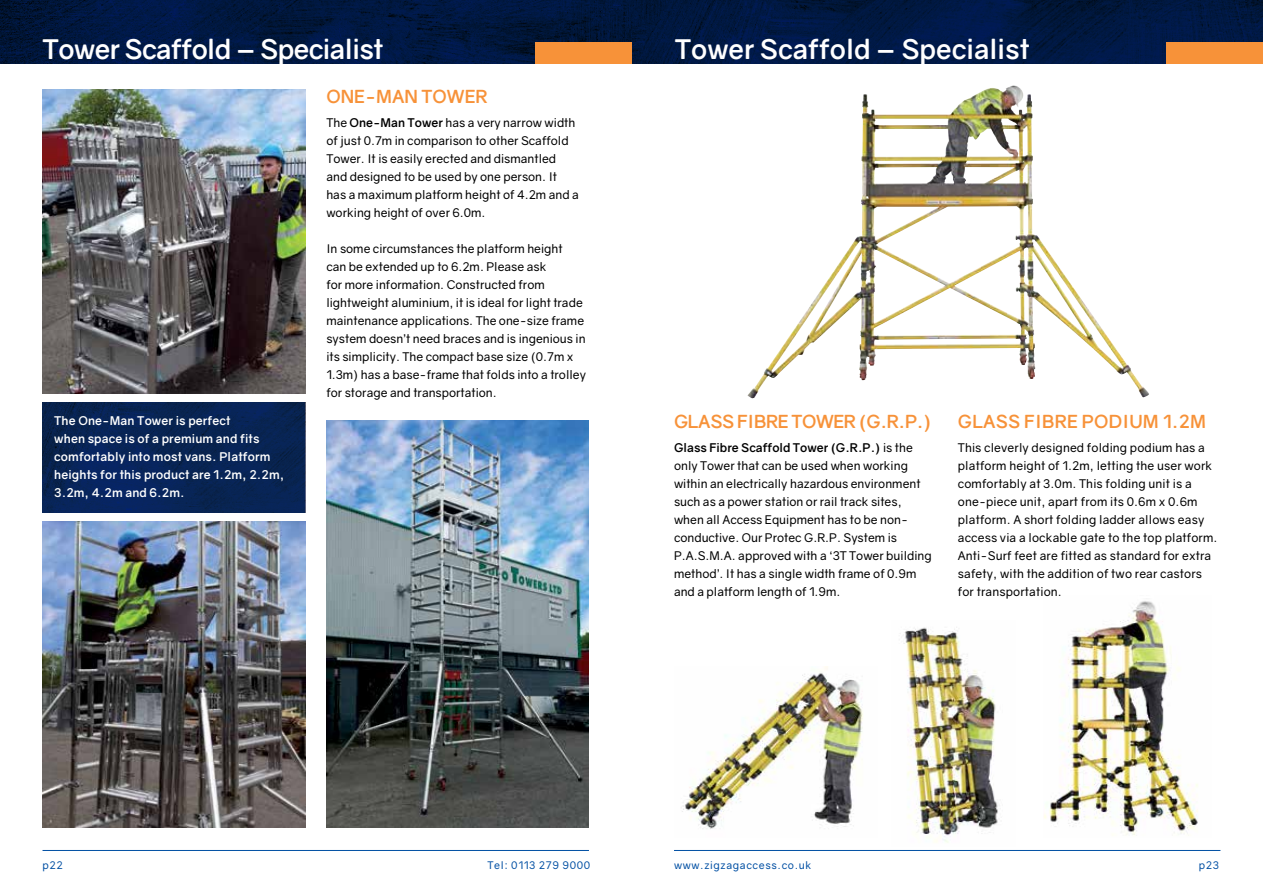
<style>
.page{position:relative;width:1263px;height:893px;background:#fff}
.page>*{position:absolute;margin:0;border:0;box-sizing:border-box;transform-origin:0 0}
.t1{font:700 27px "Gravity";letter-spacing:-.01em;color:#fff}
.t2{font:700 18px "Gravity";color:#f79239}
.t3{font:700 18px "Gravity";letter-spacing:-.02em;color:#f79239}
.t4{font:12px/18px "Gravity";color:#000}
.t5{font:700 12px/18px "Gravity";letter-spacing:.01em;color:#fff}
.t6{font:10.5px "Gravity";letter-spacing:.06em;color:#004fa3}
.s1{font-weight:700}
</style>
<div class="page">
<svg style="left:631px;top:0;width:632px;height:64px;background:#001842"></svg>
<svg style="left:0;top:0;width:631px;height:64px;background:#00173f"></svg>
<div style="left:535px;top:43px;width:96px;height:21px;background:#f79239"></div>
<div style="left:1166px;top:43px;width:97px;height:21px;background:#f79239"></div>
<img style="left:747px;top:87px;width:261px;height:312px">
<img style="left:682px;top:667px;width:181px;height:162px">
<img style="left:903px;top:627px;width:95px;height:216px">
<img style="left:1044px;top:601px;width:154px;height:235px">
<img style="left:43px;top:89px;width:262px;height:304px">
<hr style="left:43px;top:850px;width:546px;height:1px;background:#004fa3">
<hr style="left:674px;top:850px;width:546px;height:1px;background:#004fa3">
<img style="left:326px;top:421px;width:263px;height:407px">
<svg style="left:43px;top:402px;width:262px;height:111px;background:#072355"></svg>
<img style="left:43px;top:522px;width:262px;height:306px">
<h1 class="t1" style="left:43px;top:32px;width:342px">Tower Scaffold – Specialist</h1>
<h1 class="t1" style="left:675px;top:32px;width:356px">Tower Scaffold – Specialist</h1>
<h2 class="t2" style="left:326px;top:85px;width:163px">ONE-MAN TOWER</h2>
<p class="t4" style="left:326px;top:113px;width:254px">The <span class="s1">One-Man Tower</span> has a very narrow width of just 0.7m in comparison to other Scaffold Tower. It is easily erected and dismantled and designed to be used by one person. It has a maximum platform height of 4.2m and a working height of over 6.0m.</p>
<p class="t4" style="left:326px;top:239px;width:261px">In some circumstances the platform height<br>can be extended up to 6.2m. Please ask<br>for more information. Constructed from lightweight aluminium, it is ideal for light trade maintenance applications. The one-size frame system doesn’t need braces and is ingenious in its simplicity. The compact base size (0.7m x 1.3m) has a base-frame that folds into a trolley for storage and transportation.</p>
<p class="t5" style="left:54px;top:412px;width:232px">The One-Man Tower is perfect<br>when space is of a premium and fits comfortably into most vans. Platform heights for this product are 1.2m, 2.2m,<br>3.2m, 4.2m and 6.2m.</p>
<h2 class="t3" style="left:674px;top:410px;width:259px">GLASS FIBRE TOWER (G.R.P.)</h2>
<h2 class="t2" style="left:958px;top:410px;width:250px">GLASS FIBRE PODIUM 1.2M</h2>
<p class="t4" style="left:958px;top:438px;width:261px">This cleverly designed folding podium has a platform height of 1.2m, letting the user work comfortably at 3.0m. This folding unit is a one-piece unit, apart from its 0.6m x 0.6m platform. A short folding ladder allows easy access via a lockable gate to the top platform.<br>Anti-Surf feet are fitted as standard for extra safety, with the addition of two rear castors for transportation.</p>
<p class="t4" style="left:674px;top:438px;width:259px"><span class="s1">Glass Fibre Scaffold Tower (G.R.P.)</span> is the only Tower that can be used when working within an electrically hazardous environment such as a power station or rail track sites, when all Access Equipment has to be non&shy;conductive. Our Protec G.R.P. System is P.A.S.M.A. approved with a ‘3T Tower building method’. It has a single width frame of 0.9m and a platform length of 1.9m.</p>
<p class="t6" style="left:43px;top:859px;width:22px">p22</p>
<p class="t6" style="left:487px;top:859px;width:104px">Tel: 0113 279 9000</p>
<p class="t6" style="left:674px;top:859px;width:139px">www.zigzagaccess.co.uk</p>
<p class="t6" style="left:1199px;top:859px;width:22px">p23</p>
</div>
